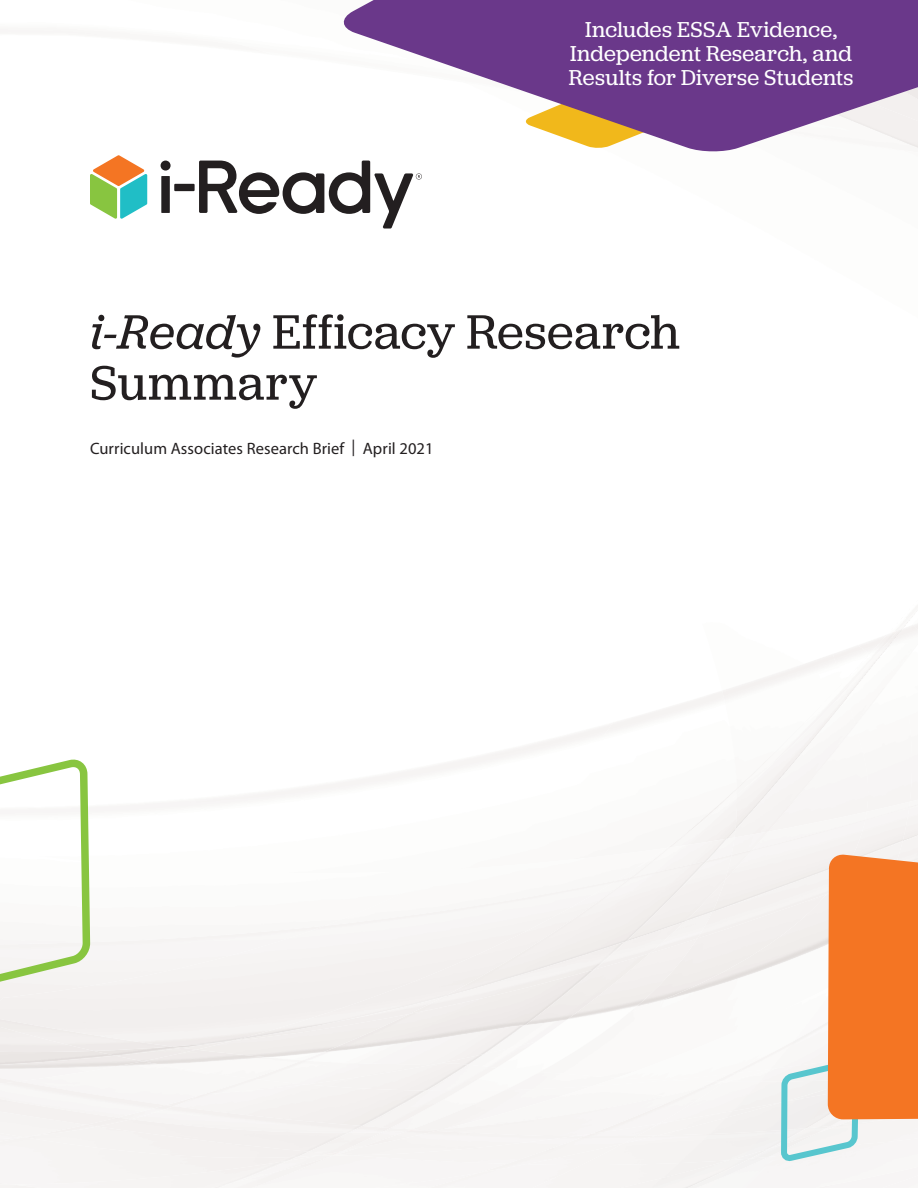
<style>
.page{position:relative;width:918px;height:1188px;background:#fff}
.page>*{position:absolute;margin:0;border:0;box-sizing:border-box;transform-origin:0 0}
.t1{font:50.25px/51px "Jubilat";letter-spacing:.015em;color:#231f20}
.t2{font:22.5px/24px "Jubilat";letter-spacing:.01em;color:#fff;text-align:center}
.t3{font:16.5px "Myriad Pro";letter-spacing:.005em;color:#231f20}
.s1{font-style:italic}
</style>
<div class="page">
<div style="left:862px;top:701px;width:52px;height:106px;background:#f8f7f6"></div>
<img style="left:679px;top:788px;width:56px;height:6px">
<img style="left:862px;top:673px;width:34px;height:53px">
<img style="left:668px;top:794px;width:67px;height:45px">
<img style="left:735px;top:691px;width:43px;height:129px">
<img style="left:862px;top:657px;width:16px;height:41px">
<svg style="left:887px;top:622px;width:26px;height:19px"></svg>
<img style="left:874px;top:637px;width:20px;height:23px">
<img style="left:323px;top:1047px;width:204px;height:5px">
<img style="left:182px;top:1047px;width:42px;height:1px">
<img style="left:752px;top:812px;width:26px;height:8px">
<svg style="left:909px;top:796px;width:9px;height:4px"></svg>
<img style="left:865px;top:802px;width:38px;height:5px">
<img style="left:631px;top:839px;width:81px;height:16px">
<div style="left:94px;top:935px;width:631px;height:112px;background:#f5f3f2"></div>
<div style="left:712px;top:820px;width:66px;height:92px;background:#f5f3f2"></div>
<img style="left:903px;top:800px;width:15px;height:41px">
<div style="left:862px;top:807px;width:47px;height:47px;background:#f5f3f2"></div>
<img style="left:234px;top:911px;width:397px;height:129px">
<div style="left:653px;top:855px;width:79px;height:87px;background:#f4f1f0"></div>
<img style="left:725px;top:850px;width:27px;height:30px">
<div style="left:443px;top:861px;width:265px;height:136px;background:#f4f1f0"></div>
<div style="left:306px;top:1063px;width:162px;height:23px;background:#f6f4f3"></div>
<img style="left:143px;top:1050px;width:126px;height:15px">
<img style="left:115px;top:1047px;width:67px;height:9px">
<div style="left:94px;top:1016px;width:78px;height:35px;background:#f2efee"></div>
<img style="left:94px;top:1048px;width:21px;height:8px">
<img style="left:444px;top:1080px;width:53px;height:8px">
<div style="left:174px;top:1084px;width:253px;height:42px;background:#f5f3f2"></div>
<img style="left:115px;top:1061px;width:45px;height:6px">
<div style="left:436px;top:1088px;width:155px;height:47px;background:#f7f5f5"></div>
<div style="left:713px;top:1079px;width:65px;height:45px;background:#f4f3f2"></div>
<div style="left:591px;top:1083px;width:132px;height:45px;background:#f7f5f5"></div>
<div style="left:560px;top:1165px;width:191px;height:23px;background:#f6f4f3"></div>
<div style="left:333px;top:1157px;width:174px;height:31px;background:#f7f5f5"></div>
<img style="left:479px;top:1164px;width:47px;height:9px">
<div style="left:94px;top:1161px;width:195px;height:27px;background:#f5f3f2"></div>
<img style="left:154px;top:1183px;width:80px;height:5px">
<div style="left:769px;top:1113px;width:149px;height:44px;background:#f6f4f3"></div>
<img style="left:771px;top:1126px;width:7px;height:2px">
<div style="left:582px;top:1128px;width:225px;height:37px;background:#f5f3f2"></div>
<img style="left:526px;top:1164px;width:97px;height:1px">
<img style="left:730px;top:1148px;width:41px;height:12px">
<img style="left:390px;top:1128px;width:17px;height:2px">
<svg style="left:407px;top:1129px;width:37px;height:2px"></svg>
<div style="left:131px;top:1106px;width:231px;height:25px;background:#f4f1f0"></div>
<img style="left:353px;top:1155px;width:154px;height:9px">
<img style="left:623px;top:1135px;width:35px;height:9px">
<div style="left:507px;top:1136px;width:131px;height:28px;background:#f6f4f3"></div>
<img style="left:357px;top:1130px;width:79px;height:1px">
<div style="left:349px;top:1131px;width:226px;height:24px;background:#f6f4f3"></div>
<img style="left:309px;top:1132px;width:73px;height:22px">
<svg style="left:320px;top:1151px;width:33px;height:6px"></svg>
<div style="left:98px;top:1119px;width:251px;height:33px;background:#f4f1f0"></div>
<svg style="left:94px;top:155px;width:53px;height:64px"></svg>
<div style="left:161px;top:176px;width:9px;height:37px;background:#231f20"></div>
<div style="left:174px;top:184px;width:21px;height:7px;background:#231f20"></div>
<svg style="left:199px;top:161px;width:223px;height:68px"></svg>
<div style="left:161px;top:161px;width:10px;height:10px;background:#231f20;border-radius:50%"></div>
<svg style="left:778px;top:644px;width:84px;height:515px"></svg>
<svg style="left:343px;top:0;width:575px;height:152px;fill:#6a388a"></svg>
<div style="left:828px;top:854px;width:90px;height:265px;background:#f47523"></div>
<svg style="left:0;top:169px;width:94px;height:1019px"></svg>
<p class="t2" style="left:569px;top:17px;width:286px">Includes ESSA Evidence,<br>Independent Research, and<br>Results for Diverse Students</p>
<h1 class="t1" style="left:90px;top:305px;width:591px"><span class="s1">i-Ready</span> Efficacy Research<br>Summary</h1>
<p class="t3" style="left:90px;top:439px;width:345px">Curriculum Associates Research Brief | April 2021</p>
</div>
